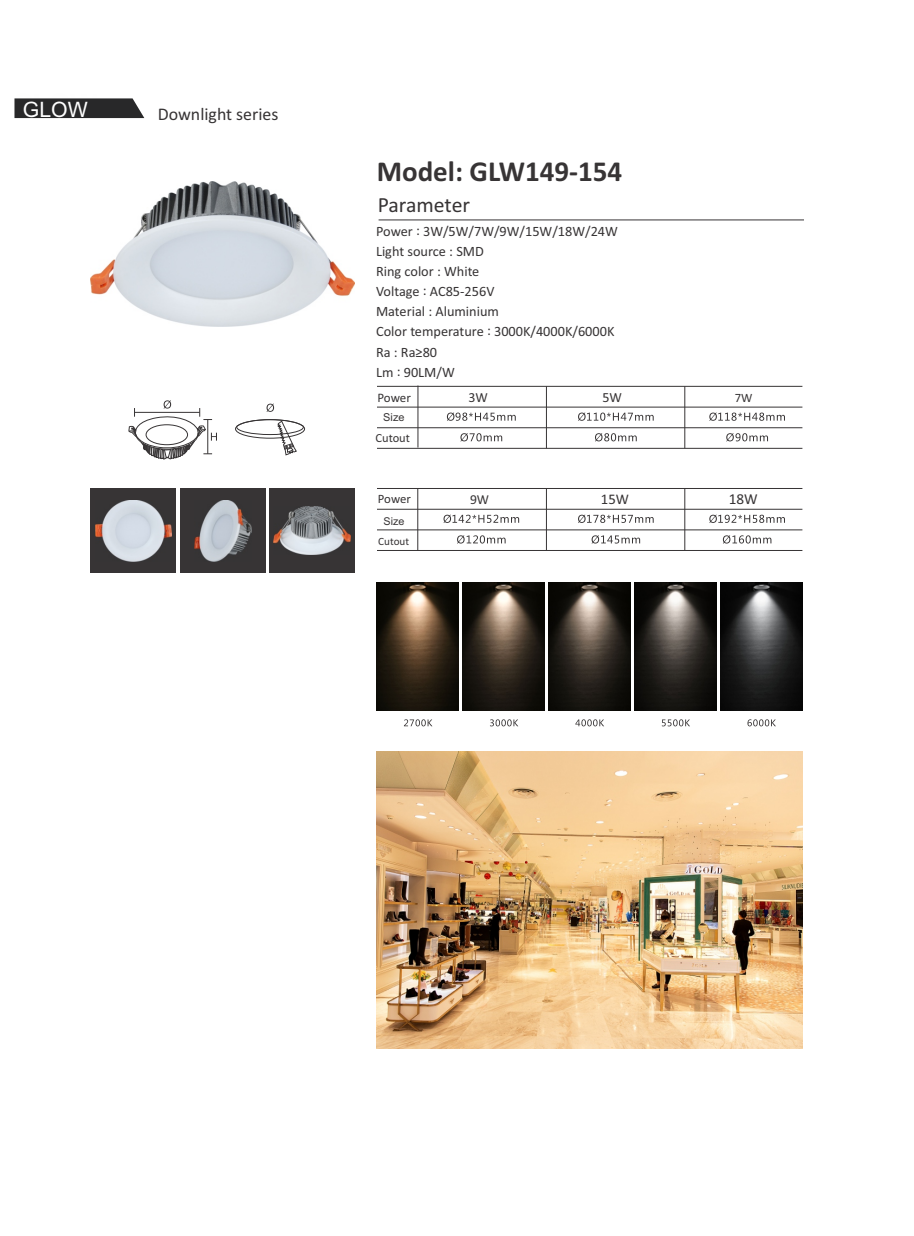
<style>
.page{position:relative;width:914px;height:1236px;background:#fff}
.page>*{position:absolute;margin:0;border:0;box-sizing:border-box;transform-origin:0 0}
.t1{font:700 28.95px "Calibri";color:#373435}
.t2{font:27.9px "Arial";color:#fefefe}
.t3{font:21.75px "Calibri";letter-spacing:-.005em;color:#373435}
.t4{font:21.3px "Arial";color:#fefefe}
.t5{font:17.85px "Calibri";color:#373435}
.t6{font:15.15px "Calibri";color:#373435}
.t7{font:14.7px "Calibri";color:#373435}
.t8{font:14.25px/20.1px "Calibri";color:#373435}
.t9{font:13.95px "Calibri";color:#373435}
.t10{font:13.65px "Calibri";color:#373435}
.t11{font:13.05px "Calibri";letter-spacing:-.005em;color:#373435}
.t12{font:12.75px "Calibri";color:#373435}
.t13{font:12.45px "Calibri";color:#373435}
.t14{font:11.1px "Calibri";color:#373435}
.t15{font:10.95px "Arial";color:#373435}
.t16{font:10.8px "Arial";color:#373435}
</style>
<div class="page">
<hr style="left:378px;top:220px;width:426px;height:1px;background:#373435">
<div style="left:91px;top:488px;width:85px;height:85px;background:#373435"></div>
<div style="left:180px;top:488px;width:85px;height:85px;background:#373435"></div>
<div style="left:269px;top:488px;width:85px;height:85px;background:#373435"></div>
<div style="left:235px;top:419px;width:70px;height:20px;border:1px solid #373435;border-radius:50%"></div>
<svg style="left:236px;top:419px;width:68px;height:37px"></svg>
<svg style="left:266px;top:403px;width:8px;height:9px"></svg>
<img style="left:377px;top:751px;width:425px;height:298px">
<hr style="left:377px;top:488px;width:425px;height:1px;background:#373435">
<hr style="left:377px;top:509px;width:425px;height:1px;background:#373435">
<hr style="left:377px;top:529px;width:425px;height:1px;background:#373435">
<hr style="left:377px;top:550px;width:425px;height:1px;background:#373435">
<hr style="left:417px;top:489px;width:1px;height:62px;background:#373435">
<svg style="left:443px;top:515px;width:76px;height:8px"></svg>
<svg style="left:457px;top:535px;width:48px;height:9px"></svg>
<hr style="left:546px;top:488px;width:1px;height:62px;background:#373435">
<svg style="left:578px;top:515px;width:75px;height:8px"></svg>
<svg style="left:591px;top:535px;width:49px;height:9px"></svg>
<hr style="left:684px;top:488px;width:1px;height:62px;background:#373435">
<svg style="left:709px;top:515px;width:76px;height:8px"></svg>
<svg style="left:722px;top:535px;width:49px;height:9px"></svg>
<img style="left:91px;top:181px;width:263px;height:146px">
<img style="left:273px;top:507px;width:77px;height:48px">
<img style="left:194px;top:500px;width:57px;height:61px">
<img style="left:96px;top:500px;width:75px;height:61px">
<svg style="left:128px;top:400px;width:89px;height:116px"></svg>
<hr style="left:377px;top:386px;width:425px;height:1px;background:#373435">
<hr style="left:377px;top:407px;width:425px;height:1px;background:#373435">
<hr style="left:377px;top:427px;width:425px;height:1px;background:#373435">
<hr style="left:377px;top:448px;width:425px;height:1px;background:#373435">
<hr style="left:417px;top:386px;width:1px;height:62px;background:#373435">
<svg style="left:447px;top:412px;width:68px;height:9px"></svg>
<svg style="left:460px;top:433px;width:42px;height:9px"></svg>
<hr style="left:546px;top:386px;width:1px;height:62px;background:#373435">
<svg style="left:578px;top:412px;width:75px;height:9px"></svg>
<svg style="left:595px;top:433px;width:41px;height:9px"></svg>
<hr style="left:684px;top:386px;width:1px;height:62px;background:#373435">
<svg style="left:709px;top:412px;width:76px;height:9px"></svg>
<svg style="left:726px;top:433px;width:42px;height:9px"></svg>
<svg style="left:404px;top:719px;width:28px;height:7px"></svg>
<svg style="left:490px;top:719px;width:28px;height:7px"></svg>
<svg style="left:575px;top:719px;width:29px;height:7px"></svg>
<svg style="left:662px;top:719px;width:28px;height:7px"></svg>
<svg style="left:747px;top:719px;width:29px;height:7px"></svg>
<img style="left:377px;top:583px;width:82px;height:127px">
<img style="left:463px;top:583px;width:81px;height:127px">
<img style="left:548px;top:583px;width:82px;height:127px">
<img style="left:634px;top:583px;width:82px;height:127px">
<img style="left:720px;top:583px;width:82px;height:127px">
<svg style="left:14px;top:98px;width:130px;height:20px;background:#363637"></svg>
<h2 class="t2" style="left:12px;top:94px;width:87px">GLOW</h2>
<h3 class="t4" style="left:23px;top:102px;width:66px">GLOW</h3>
<p class="t5" style="left:158px;top:106px;width:122px">Downlight series</p>
<h1 class="t1" style="left:377px;top:160px;width:247px">Model: GLW149-154</h1>
<h3 class="t3" style="left:378px;top:195px;width:94px">Parameter</h3>
<p class="t8" style="left:376px;top:222px;width:243px">Power : 3W/5W/7W/9W/15W/18W/24W<br>Light source : SMD<br>Ring color : White<br>Voltage : AC85-256V<br>Material : Aluminium<br>Color temperature : 3000K/4000K/6000K<br>Ra : Ra≥80<br>Lm : 90LM/W</p>
<p class="t15" style="left:383px;top:413px;width:23px">Size</p>
<p class="t11" style="left:377px;top:392px;width:35px">Power</p>
<p class="t13" style="left:375px;top:433px;width:36px">Cutout</p>
<p class="t9" style="left:468px;top:392px;width:21px">3W</p>
<p class="t9" style="left:602px;top:392px;width:21px">5W</p>
<p class="t12" style="left:734px;top:392px;width:19px">7W</p>
<p class="t12" style="left:378px;top:493px;width:34px">Power</p>
<p class="t16" style="left:383px;top:517px;width:22px">Size</p>
<p class="t14" style="left:378px;top:537px;width:32px">Cutout</p>
<p class="t10" style="left:470px;top:493px;width:21px">9W</p>
<p class="t7" style="left:601px;top:493px;width:30px">15W</p>
<p class="t6" style="left:728px;top:492px;width:30px">18W</p>
</div>
